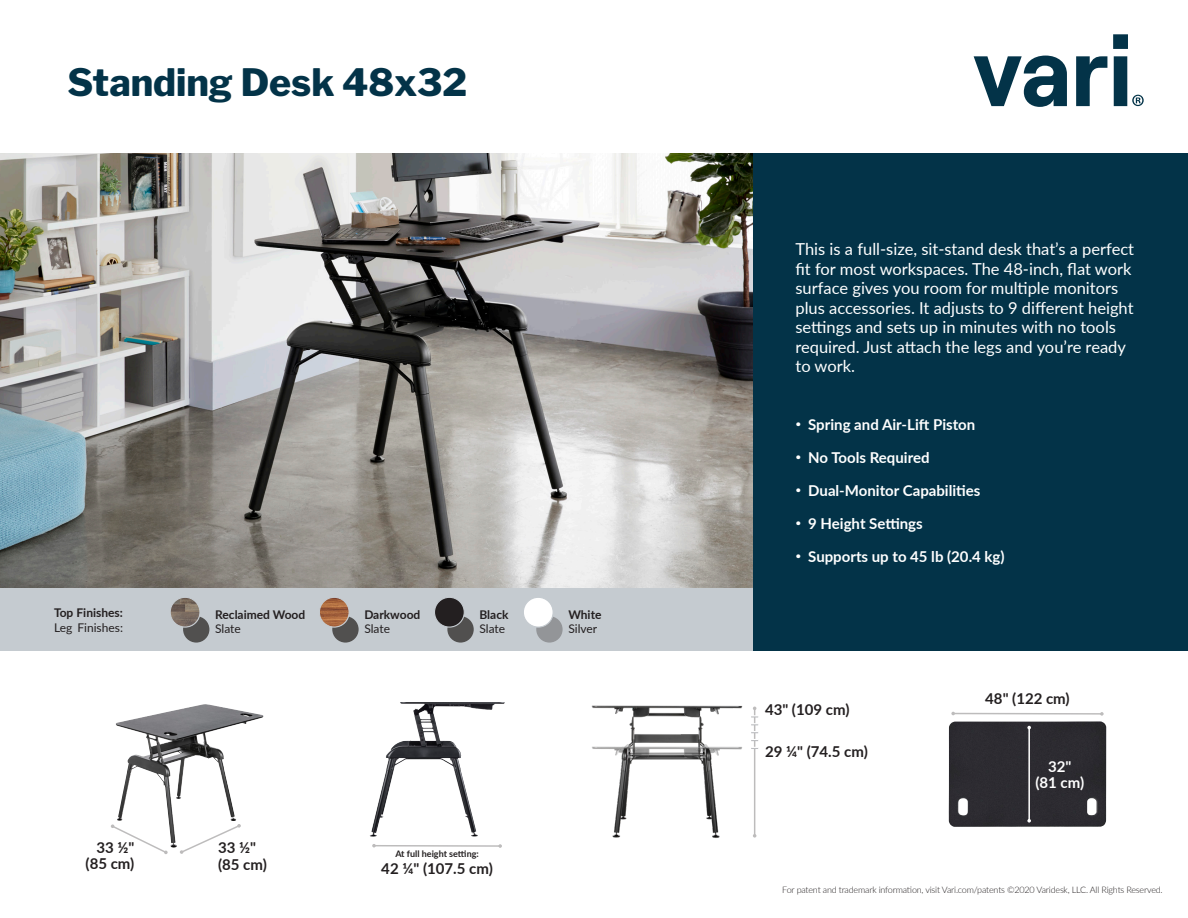
<style>
.page{position:relative;width:1188px;height:918px;background:#fff}
.page>*{position:absolute;margin:0;border:0;box-sizing:border-box;transform-origin:0 0}
.t1{font:800 37.5px "Libre Franklin";color:#033348}
.Body_Copy{font:16.5px/19.5px "Lato";color:#fff}
.Icon_Description{font:700 15px "Lato";color:#fff}
.t2{font:700 15px "Lato";color:#231f20}
.Icon_Description-2{font:700 12px "Lato";color:#231f20}
.Icon_Description-3{font:12px "Lato";color:#231f20}
.t3{font:300 9px "Lato";letter-spacing:-.02em;color:#231f20}
.t4{font:700 9px "Lato";color:#231f20}
</style>
<div class="page">
<svg style="left:974px;top:56px;width:93px;height:51px"></svg>
<svg style="left:1076px;top:56px;width:31px;height:50px"></svg>
<svg style="left:1113px;top:34px;width:31px;height:72px"></svg>
<div style="left:752px;top:153px;width:436px;height:498px;background:#033348"></div>
<img style="left:370px;top:702px;width:103px;height:135px">
<hr style="left:374px;top:845px;width:126px;height:2px;background:#231f20">
<svg style="left:498px;top:844px;width:4px;height:4px"></svg>
<svg style="left:372px;top:844px;width:4px;height:3px"></svg>
<div style="left:949px;top:721px;width:157px;height:106px;background:#2c2b31"></div>
<hr style="left:953px;top:713px;width:149px;height:2px;background:#231f20">
<svg style="left:1100px;top:712px;width:4px;height:4px"></svg>
<svg style="left:951px;top:712px;width:4px;height:3px"></svg>
<hr style="left:1028px;top:728px;width:2px;height:93px;background:#fff">
<svg style="left:1027px;top:819px;width:4px;height:4px"></svg>
<img style="left:591px;top:705px;width:152px;height:133px">
<img style="left:591px;top:745px;width:152px;height:13px">
<hr style="left:754px;top:708px;width:1px;height:128px;background:#231f20">
<svg style="left:751px;top:707px;width:7px;height:18px"></svg>
<img style="left:116px;top:705px;width:86px;height:138px">
<svg style="left:180px;top:824px;width:61px;height:30px"></svg>
<svg style="left:111px;top:824px;width:57px;height:30px"></svg>
<img style="left:0;top:153px;width:753px;height:449px">
<div style="left:0;top:589px;width:752px;height:62px;background:#c5cbd0"></div>
<div style="left:332px;top:616px;width:27px;height:27px;background:#51504f;border-radius:50%"></div>
<img style="left:319px;top:597px;width:30px;height:30px;border-radius:15px">
<div style="left:319px;top:597px;width:31px;height:31px;border:1px solid #c5cbd0;border-radius:50%"></div>
<div style="left:447px;top:616px;width:27px;height:27px;background:#51504f;border-radius:50%"></div>
<div style="left:434px;top:597px;width:30px;height:30px;background:#231f20;border-radius:50%"></div>
<div style="left:434px;top:597px;width:31px;height:31px;border:1px solid #c5cbd0;border-radius:50%"></div>
<div style="left:536px;top:616px;width:27px;height:27px;background:#939598;border-radius:50%"></div>
<div style="left:523px;top:597px;width:30px;height:30px;background:#fff;border-radius:50%"></div>
<div style="left:523px;top:597px;width:31px;height:31px;border:1px solid #c5cbd0;border-radius:50%"></div>
<div style="left:183px;top:616px;width:26px;height:27px;background:#51504f;border-radius:50%"></div>
<img style="left:170px;top:597px;width:30px;height:30px;border-radius:15px">
<div style="left:170px;top:597px;width:31px;height:31px;border:1px solid #c5cbd0;border-radius:50%"></div>
<p class="t1" style="left:68px;top:60px;width:401px">Standing Desk 48x32</p>
<p class="Icon_Description-2" style="left:54px;top:604px;width:70px">Top Finishes:</p>
<p class="Icon_Description-3" style="left:54px;top:619px;width:70px">Leg Finishes:</p>
<p class="Icon_Description-2" style="left:215px;top:606px;width:92px">Reclaimed Wood</p>
<p class="Icon_Description-3" style="left:215px;top:620px;width:27px">Slate</p>
<p class="Icon_Description-2" style="left:364px;top:606px;width:58px">Darkwood</p>
<p class="Icon_Description-3" style="left:364px;top:620px;width:27px">Slate</p>
<p class="Icon_Description-2" style="left:479px;top:606px;width:31px">Black</p>
<p class="Icon_Description-3" style="left:479px;top:620px;width:27px">Slate</p>
<p class="Icon_Description-2" style="left:568px;top:606px;width:35px">White</p>
<p class="Icon_Description-3" style="left:568px;top:620px;width:30px">Silver</p>
<p class="t2" style="left:96px;top:836px;width:39px">33 ½"</p>
<p class="t2" style="left:86px;top:853px;width:50px">(85 cm)</p>
<p class="t2" style="left:218px;top:837px;width:39px">33 ½"</p>
<p class="t2" style="left:218px;top:853px;width:50px">(85 cm)</p>
<p class="t4" style="left:395px;top:847px;width:85px">At full height setting:</p>
<p class="t2" style="left:381px;top:857px;width:113px">42 ¼" (107.5 cm)</p>
<p class="Body_Copy" style="left:796px;top:239px;width:340px">This is a full-size, sit-stand desk that’s a perfect fit for most workspaces. The 48-inch, flat work surface gives you room for multiple monitors plus accessories. It adjusts to 9 different height settings and sets up in minutes with no tools required. Just attach the legs and you’re ready to work.</p>
<p class="Icon_Description" style="left:796px;top:413px;width:181px"><sup>•</sup> Spring and Air-Lift Piston</p>
<p class="Icon_Description" style="left:796px;top:446px;width:135px"><sup>•</sup> No Tools Required</p>
<p class="Icon_Description" style="left:796px;top:479px;width:186px"><sup>•</sup> Dual-Monitor Capabilities</p>
<p class="Icon_Description" style="left:796px;top:512px;width:129px"><sup>•</sup> 9 Height Settings</p>
<p class="Icon_Description" style="left:796px;top:545px;width:210px"><sup>•</sup> Supports up to 45 lb (20.4 kg)</p>
<p class="t2" style="left:765px;top:698px;width:86px">43" (109 cm)</p>
<p class="t2" style="left:765px;top:740px;width:104px">29 ¼" (74.5 cm)</p>
<p class="t2" style="left:985px;top:687px;width:86px">48" (122 cm)</p>
<p class="Icon_Description" style="left:1048px;top:755px;width:25px">32"</p>
<p class="Icon_Description" style="left:1035px;top:772px;width:50px">(81 cm)</p>
<p class="t3" style="left:782px;top:883px;width:382px">For patent and trademark information, visit Vari.com/patents ©2020 Varidesk, LLC. All Rights Reserved.</p>
</div>
